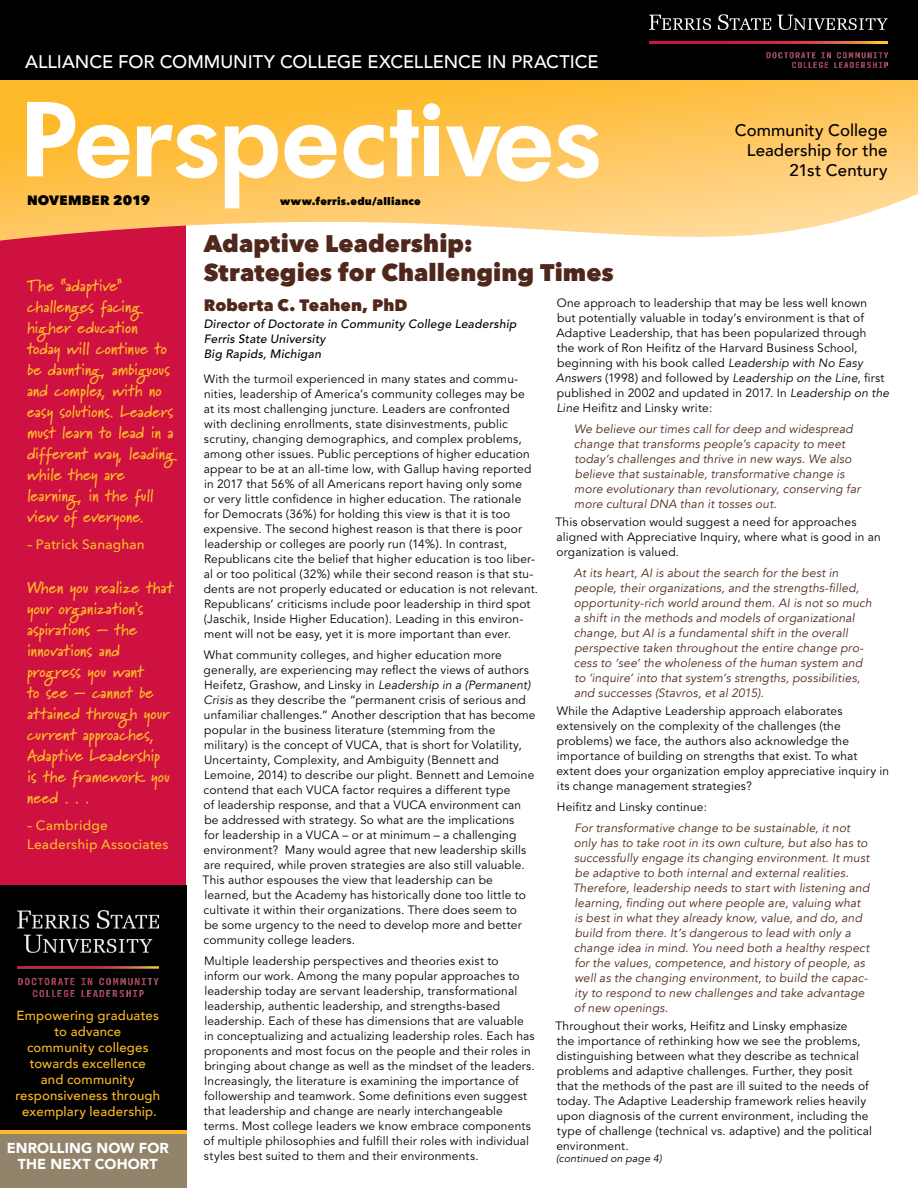
<style>
.page{position:relative;width:918px;height:1188px;background:#fff}
.page>*{position:absolute;margin:0;border:0;box-sizing:border-box;transform-origin:0 0}
.t1{font:800 24px/28.5px "Avenir Next";letter-spacing:.005em;color:#50271b}
.t2{font:500 18.15px "Avenir";letter-spacing:-.005em;color:#fff}
.t3{font:500 16.8px/20.1px "Avenir";letter-spacing:.005em;color:#000;text-align:right}
.t4{font:700 16.5px/21px "Marydale";color:#fdb927}
.t5{font:800 16.5px "Avenir Next";letter-spacing:.005em;color:#50271b}
.t6{font:900 14.4px/16px "Avenir";letter-spacing:.01em;color:#fff;text-align:center}
.t7{font:500 13.5px/19.5px "Avenir Next";letter-spacing:.01em;color:#fdb927}
.t8{font:800 13.5px "Avenir Next";letter-spacing:.015em;color:#000}
.t9{font:500 13.2px/16px "Avenir";letter-spacing:.015em;color:#fdb927;text-align:center}
.t10{font:12px/15px "Avenir";letter-spacing:.015em;color:#000}
.t11{font:italic 12px/15px "Avenir";letter-spacing:.015em;color:#50271b}
.t12{font:italic 500 12px/15px "Avenir";letter-spacing:.02em;color:#000}
.t13{font:800 10.5px "Avenir Next";letter-spacing:.025em;color:#000}
.t14{font:italic 10.5px "Avenir";letter-spacing:.02em;color:#000}
.s1{font-style:italic}
</style>
<div class="page">
<div style="left:0;top:0;width:185px;height:886px;background:#ce1141"></div>
<svg style="left:0;top:80px;width:918px;height:169px"></svg>
<div style="left:0;top:0;width:918px;height:80px;background:#000"></div>
<svg style="left:137px;top:125px;width:80px;height:53px"></svg>
<svg style="left:225px;top:125px;width:53px;height:83px"></svg>
<svg style="left:284px;top:125px;width:53px;height:53px"></svg>
<svg style="left:27px;top:102px;width:103px;height:76px;background:#fedd98"></svg>
<svg style="left:344px;top:125px;width:40px;height:53px"></svg>
<svg style="left:390px;top:103px;width:50px;height:73px"></svg>
<div style="left:424px;top:126px;width:15px;height:50px;background:#fff"></div>
<svg style="left:557px;top:125px;width:42px;height:53px"></svg>
<svg style="left:446px;top:126px;width:105px;height:56px"></svg>
<svg style="left:649px;top:15px;width:62px;height:15px"></svg>
<svg style="left:718px;top:14px;width:53px;height:16px"></svg>
<svg style="left:777px;top:15px;width:111px;height:15px"></svg>
<svg style="left:649px;top:41px;width:239px;height:2px"></svg>
<img style="left:766px;top:52px;width:122px;height:15px">
<div style="left:0;top:1134px;width:186px;height:54px;background:#91846b"></div>
<div style="left:0;top:886px;width:186px;height:244px;background:#000"></div>
<hr style="left:0;top:1130px;width:186px;height:4px;background:#fdb927">
<img style="left:17px;top:911px;width:141px;height:85px">
<h2 class="t2" style="left:25px;top:46px;width:575px">ALLIANCE FOR COMMUNITY COLLEGE EXCELLENCE IN PRACTICE</h2>
<p class="t8" style="left:27px;top:192px;width:125px">NOVEMBER 2019</p>
<p class="t13" style="left:280px;top:195px;width:142px">www.ferris.edu/alliance</p>
<h3 class="t3" style="left:735px;top:119px;width:154px">Community College<br>Leadership for the<br>21st Century</h3>
<p class="t4" style="left:27px;top:275px;width:148px">The “adaptive” challenges facing higher education today will continue to be daunting, ambiguous and complex, with no easy solutions. Leaders must learn to lead in a different way, leading while they are learning, in the full view of everyone.</p>
<p class="t7" style="left:27px;top:534px;width:119px">– Patrick Sanaghan</p>
<h3 class="t4" style="left:27px;top:577px;width:148px">When you realize that your organization’s aspirations – the innovations and progress you want<br>to see – cannot be attained through your current approaches,<br>Adaptive Leadership is the framework you need . . .</h3>
<p class="t7" style="left:27px;top:815px;width:143px">– Cambridge<br>Leadership Associates</p>
<p class="t9" style="left:15px;top:1006px;width:146px">Empowering graduates to advance<br>community colleges towards excellence<br>and community responsiveness through exemplary leadership.</p>
<p class="t6" style="left:7px;top:1140px;width:164px">ENROLLING NOW FOR<br>THE NEXT COHORT</p>
<h1 class="t1" style="left:204px;top:229px;width:412px">Adaptive Leadership:<br>Strategies for Challenging Times</h1>
<p class="t10" style="left:556px;top:296px;width:335px">One approach to leadership that may be less well known<br>but potentially valuable in today’s environment is that of Adaptive Leadership, that has been popularized through<br>the work of Ron Heifitz of the Harvard Business School, beginning with his book called <span class="s1">Leadership with No Easy Answers</span> (1998) and followed by <span class="s1">Leadership on the Line</span>, first published in 2002 and updated in 2017. In <span class="s1">Leadership on the Line</span> Heifitz and Linsky write:</p>
<p class="t11" style="left:574px;top:421px;width:288px">We believe our times call for deep and widespread change that transforms people’s capacity to meet today’s challenges and thrive in new ways. We also believe that sustainable, transformative change is more evolutionary than revolutionary, conserving far more cultural DNA than it tosses out.</p>
<p class="t10" style="left:555px;top:515px;width:327px">This observation would suggest a need for approaches aligned with Appreciative Inquiry, where what is good in an organization is valued.</p>
<p class="t11" style="left:574px;top:565px;width:300px">At its heart, AI is about the search for the best in people, their organizations, and the strengths-filled, opportunity-rich world around them. AI is not so much a shift in the methods and models of organizational change, but AI is a fundamental shift in the overall perspective taken throughout the entire change pro&shy;cess to ‘see’ the wholeness of the human system and to ‘inquire’ into that system’s strengths, possibilities, and successes (Stavros, et al 2015).</p>
<p class="t10" style="left:556px;top:704px;width:334px">While the Adaptive Leadership approach elaborates extensively on the complexity of the challenges (the problems) we face, the authors also acknowledge the importance of building on strengths that exist. To what extent does your organization employ appreciative inquiry in its change management strategies?</p>
<p class="t10" style="left:557px;top:800px;width:152px">Heifitz and Linsky continue:</p>
<p class="t11" style="left:573px;top:820px;width:298px">For transformative change to be sustainable, it not only has to take root in its own culture, but also has to successfully engage its changing environment. It must be adaptive to both internal and external realities.<br>Therefore, leadership needs to start with listening and learning, finding out where people are, valuing what is best in what they already know, value, and do, and build from there. It’s dangerous to lead with only a change idea in mind. You need both a healthy respect for the values, competence, and history of people, as well as the changing environment, to build the capac&shy;ity to respond to new challenges and take advantage of new openings.</p>
<p class="t10" style="left:555px;top:1019px;width:318px">Throughout their works, Heifitz and Linsky emphasize<br>the importance of rethinking how we see the problems, distinguishing between what they describe as technical problems and adaptive challenges. Further, they posit that the methods of the past are ill suited to the needs of today. The Adaptive Leadership framework relies heavily upon diagnosis of the current environment, including the type of challenge (technical vs. adaptive) and the political environment.</p>
<h3 class="t5" style="left:204px;top:295px;width:205px">Roberta C. Teahen, PhD</h3>
<p class="t12" style="left:204px;top:316px;width:314px">Director of Doctorate in Community College Leadership<br>Ferris State University<br>Big Rapids, Michigan</p>
<p class="t10" style="left:204px;top:372px;width:336px">With the turmoil experienced in many states and commu&shy;nities, leadership of America’s community colleges may be<br>at its most challenging juncture. Leaders are confronted<br>with declining enrollments, state disinvestments, public scrutiny, changing demographics, and complex problems, among other issues. Public perceptions of higher education appear to be at an all-time low, with Gallup having reported in 2017 that 56% of all Americans report having only some<br>or very little confidence in higher education. The rationale for Democrats (36%) for holding this view is that it is too expensive. The second highest reason is that there is poor leadership or colleges are poorly run (14%). In contrast, Republicans cite the belief that higher education is too liber&shy;al or too political (32%) while their second reason is that stu&shy;dents are not properly educated or education is not relevant.<br>Republicans’ criticisms include poor leadership in third spot (Jaschik, Inside Higher Education). Leading in this environ&shy;ment will not be easy, yet it is more important than ever.</p>
<p class="t10" style="left:203px;top:648px;width:334px">What community colleges, and higher education more generally, are experiencing may reflect the views of authors Heifetz, Grashow, and Linsky in <span class="s1">Leadership in a (Permanent)<br>Crisis</span> as they describe the “permanent crisis of serious and unfamiliar challenges.” Another description that has become popular in the business literature (stemming from the military) is the concept of VUCA, that is short for Volatility, Uncertainty, Complexity, and Ambiguity (Bennett and Lemoine, 2014) to describe our plight. Bennett and Lemoine contend that each VUCA factor requires a different type<br>of leadership response, and that a VUCA environment can be addressed with strategy. So what are the implications<br>for leadership in a VUCA – or at minimum – a challenging environment? Many would agree that new leadership skills are required, while proven strategies are also still valuable.<br>This author espouses the view that leadership can be learned, but the Academy has historically done too little to cultivate it within their organizations. There does seem to<br>be some urgency to the need to develop more and better community college leaders.</p>
<p class="t10" style="left:204px;top:954px;width:333px">Multiple leadership perspectives and theories exist to inform our work. Among the many popular approaches to leadership today are servant leadership, transformational leadership, authentic leadership, and strengths-based leadership. Each of these has dimensions that are valuable in conceptualizing and actualizing leadership roles. Each has proponents and most focus on the people and their roles in bringing about change as well as the mindset of the leaders.<br>Increasingly, the literature is examining the importance of followership and teamwork. Some definitions even suggest that leadership and change are nearly interchangeable terms. Most college leaders we know embrace components of multiple philosophies and fulfill their roles with individual styles best suited to them and their environments.</p>
<p class="t14" style="left:556px;top:1152px;width:107px">(continued on page 4)</p>
</div>
